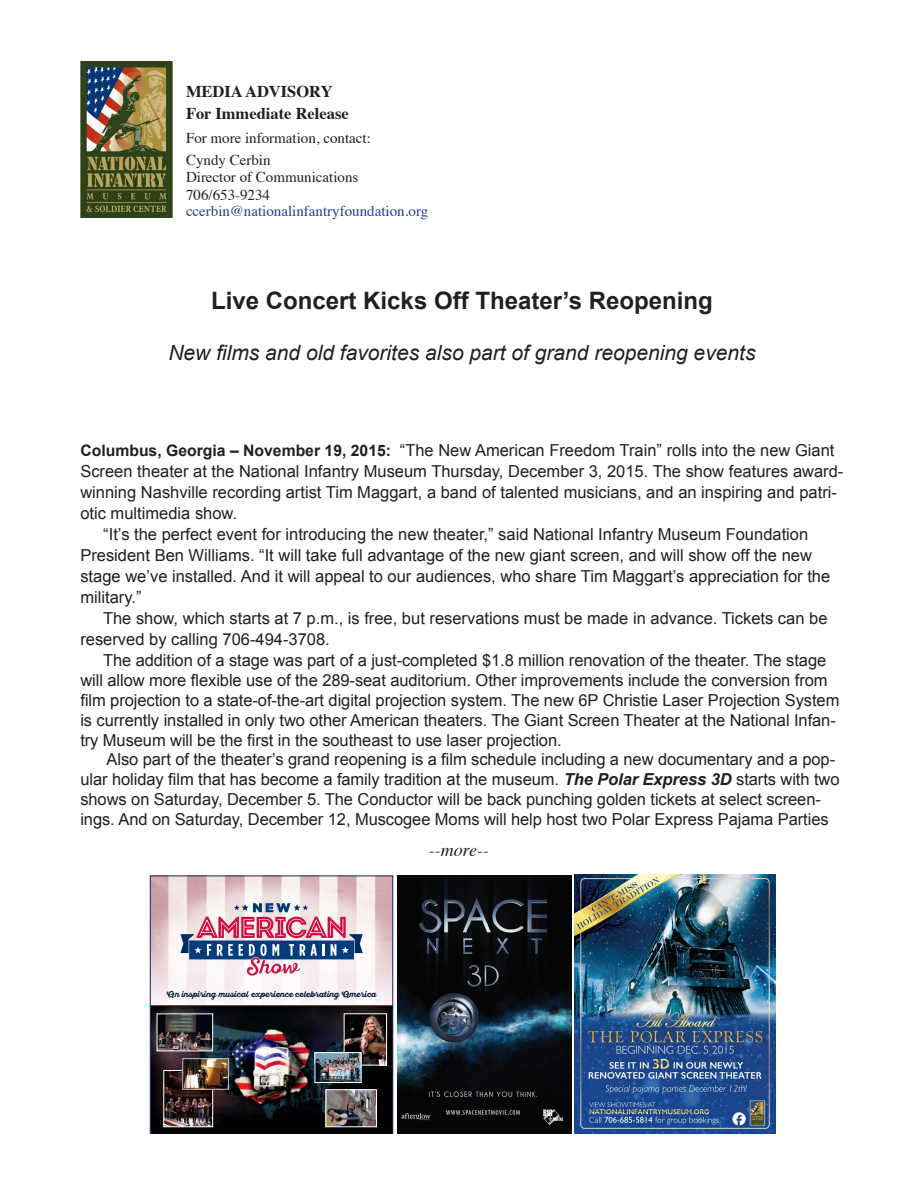
<style>
.page{position:relative;width:918px;height:1188px;background:#fff}
.page>*{position:absolute;margin:0;border:0;box-sizing:border-box;transform-origin:0 0}
.t1{font:700 24px "Arial";color:#231f20}
.t2{font:italic 21px "Arial";color:#231f20}
.t3{font:italic 18px "Times";color:#231f20}
.t4{font:16.5px "Arial";letter-spacing:-.005em;color:#231f20}
.t5{font:700 16.5px/21.6px "Times";color:#231f20}
.t6{font:15px/22.5px "Times";color:#231f20}
.t7{font:15px "Times";color:#253f8e}
.t8{font:8.25px "Sant Elia Script Bold DMO";color:#081d3f}
.s1{font-weight:700;font-size:15.75px}
.s2{font-weight:700;font-style:italic}
</style>
<div class="page">
<img style="left:80px;top:61px;width:93px;height:156px">
<img style="left:149px;top:875px;width:245px;height:41px">
<img style="left:149px;top:916px;width:1px;height:91px">
<img style="left:393px;top:916px;width:1px;height:91px">
<img style="left:150px;top:876px;width:243px;height:258px">
<img style="left:397px;top:876px;width:175px;height:258px">
<img style="left:575px;top:875px;width:200px;height:259px">
<p class="t5" style="left:186px;top:79px;width:164px">MEDIA ADVISORY<br>For Immediate Release</p>
<p class="t6" style="left:186px;top:125px;width:186px">For more information, contact:<br>Cyndy Cerbin</p>
<p class="t6" style="left:186px;top:167px;width:174px;line-height:18px">Director of Communications<br>706/653-9234</p>
<p class="t7" style="left:186px;top:197px;width:244px">ccerbin@nationalinfantryfoundation.org</p>
<h1 class="t1" style="left:211px;top:285px;width:503px">Live Concert Kicks Off Theater’s Reopening</h1>
<p class="t2" style="left:168px;top:339px;width:589px">New films and old favorites also part of grand reopening events</p>
<p class="t4" style="left:80px;top:440px;width:756px"><span class="s1">Columbus, Georgia – November 19, 2015:</span> “The New American Freedom Train” rolls into the new Giant</p>
<p class="t4" style="left:80px;top:461px;width:765px">Screen theater at the National Infantry Museum Thursday, December 3, 2015. The show features award-</p>
<p class="t4" style="left:80px;top:482px;width:758px">winning Nashville recording artist Tim Maggart, a band of talented musicians, and an inspiring and patri-</p>
<p class="t4" style="left:80px;top:503px;width:158px">otic multimedia show.</p>
<p class="t4" style="left:103px;top:524px;width:706px">“It’s the perfect event for introducing the new theater,” said National Infantry Museum Foundation</p>
<p class="t4" style="left:80px;top:545px;width:733px">President Ben Williams. “It will take full advantage of the new giant screen, and will show off the new</p>
<p class="t4" style="left:80px;top:566px;width:751px">stage we’ve installed. And it will appeal to our audiences, who share Tim Maggart’s appreciation for the</p>
<p class="t4" style="left:80px;top:587px;width:63px">military.”</p>
<p class="t4" style="left:103px;top:608px;width:726px">The show, which starts at 7 p.m., is free, but reservations must be made in advance. Tickets can be</p>
<p class="t4" style="left:80px;top:629px;width:251px">reserved by calling 706-494-3708.</p>
<p class="t4" style="left:103px;top:650px;width:725px">The addition of a stage was part of a just-completed $1.8 million renovation of the theater. The stage</p>
<p class="t4" style="left:80px;top:670px;width:749px">will allow more flexible use of the 289-seat auditorium. Other improvements include the conversion from</p>
<p class="t4" style="left:80px;top:689px;width:761px">film projection to a state-of-the-art digital projection system. The new 6P Christie Laser Projection System</p>
<p class="t4" style="left:80px;top:709px;width:757px">is currently installed in only two other American theaters. The Giant Screen Theater at the National Infan-</p>
<p class="t4" style="left:80px;top:729px;width:483px">try Museum will be the first in the southeast to use laser projection.</p>
<p class="t4" style="left:107px;top:749px;width:730px">Also part of the theater’s grand reopening is a film schedule including a new documentary and a pop-</p>
<p class="t4" style="left:80px;top:769px;width:761px">ular holiday film that has become a family tradition at the museum. <span class="s2">The Polar Express 3D</span> starts with two</p>
<p class="t4" style="left:80px;top:788px;width:742px">shows on Saturday, December 5. The Conductor will be back punching golden tickets at select screen-</p>
<p class="t4" style="left:80px;top:808px;width:750px">ings. And on Saturday, December 12, Muscogee Moms will help host two Polar Express Pajama Parties</p>
<p class="t3" style="left:429px;top:834px;width:62px">--more--</p>
<p class="t8" style="left:166px;top:989px;width:212px">An inspiring musical experience celebrating America</p>
</div>
